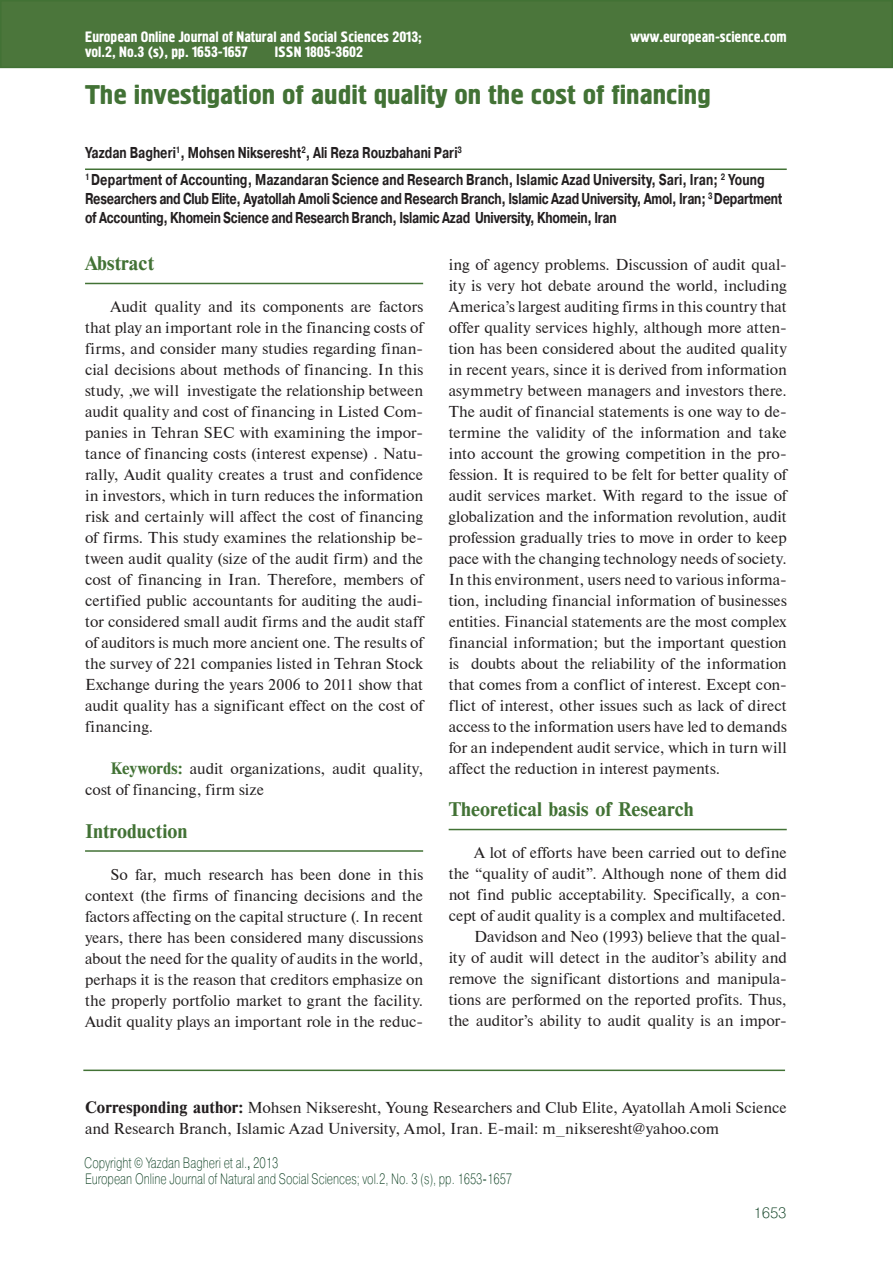
<style>
.page{position:relative;width:893px;height:1263px;background:#fff}
.page>*{position:absolute;margin:0;border:0;box-sizing:border-box;transform-origin:0 0}
.t1{font:27px "Hermes C";color:#427235;scale:1.11 1}
.t2{font:18.75px "Newton C Bold";color:#427235}
.t3{font:15.75px/21px "Newton CTT";color:#231f20;text-align:justify}
.t4{font:700 15.75px/18.9px "Pragmatica C";letter-spacing:-.02em;color:#231f20;scale:.75 1}
.t5{font:700 15.75px/27.5px "Pragmatica C";letter-spacing:.005em;color:#231f20;scale:.75 1}
.t6{font:15px/15.5px "Hermes C";color:#fff}
.t7{font:15px "Pragmatica Light C";color:#0b3e20;scale:.75 1}
.t8{font:15px "Pragmatica Light C";color:#0b3e20}
.s1{font-family:"Newton C Bold";color:#427235}
.s2{font-family:"Newton C Bold"}
.s3{font-family:"Pragmatica CTT"}
</style>
<div class="page">
<div style="left:1px;top:1px;width:891px;height:66px;background:#4b763b"></div>
<div style="left:0;top:0;width:893px;height:68px;border:2px solid #427235"></div>
<hr style="left:83px;top:1070px;width:702px;height:1px;background:#427235">
<hr style="left:85px;top:169px;width:702px;height:1px;background:#427235">
<hr style="left:85px;top:283px;width:338px;height:1px;background:#427235">
<hr style="left:85px;top:850px;width:338px;height:2px;background:#427235">
<hr style="left:449px;top:829px;width:338px;height:1px;background:#427235">
<p class="t6" style="left:275px;top:29px;width:149px;text-indent:-190px">European Online Journal of Natural and Social Sciences 2013;<br>ISSN 1805-3602</p>
<p class="t6" style="left:630px;top:30px;width:158px">www.european-science.com</p>
<p class="t6" style="left:85px;top:45px;width:164px">vol.2, No.3 (s), pp. 1653-1657</p>
<h1 class="t1" style="left:85px;top:85px;width:565px">The investigation of audit quality on the cost of financing</h1>
<p class="t5" style="left:85px;top:140px;width:907px">Yazdan Bagheri<sup>1</sup>, Mohsen Nikseresht<sup>2</sup>, Ali Reza Rouzbahani Pari<sup>3<br>1</sup> Department of Accounting, Mazandaran Science and Research Branch, Islamic Azad University, Sari, Iran; <sup>2</sup> Young</p>
<p class="t4" style="left:85px;top:191px;width:931px">Researchers and Club Elite, Ayatollah Amoli Science and Research Branch, Islamic Azad University, Amol, Iran; <sup>3</sup> Department of Accounting, Khomein Science and Research Branch, Islamic Azad University, Khomein, Iran</p>
<p class="t2" style="left:85px;top:256px;width:71px">Abstract</p>
<p class="t3" style="left:85px;top:296px;width:340px;text-indent:26px">Audit quality and its components are factors that play an important role in the financing costs of firms, and consider many studies regarding finan&shy;cial decisions about methods of financing. In this study, ,we will investigate the relationship between audit quality and cost of financing in Listed Com&shy;panies in Tehran SEC with examining the impor&shy;tance of financing costs (interest expense) . Natu&shy;rally, Audit quality creates a trust and confidence in investors, which in turn reduces the information risk and certainly will affect the cost of financing of firms. This study examines the relationship be&shy;tween audit quality (size of the audit firm) and the cost of financing in Iran. Therefore, members of certified public accountants for auditing the audi&shy;tor considered small audit firms and the audit staff of auditors is much more ancient one. The results of the survey of 221 companies listed in Tehran Stock Exchange during the years 2006 to 2011 show that audit quality has a significant effect on the cost of financing.</p>
<p class="t3" style="left:85px;top:758px;width:340px;text-indent:26px"><span class="s1">Keywords:</span> audit organizations, audit quality, cost of financing, firm size</p>
<p class="t2" style="left:85px;top:823px;width:104px">Introduction</p>
<p class="t3" style="left:85px;top:864px;width:340px;text-indent:26px">So far, much research has been done in this context (the firms of financing decisions and the factors affecting on the capital structure (. In recent years, there has been considered many discussions about the need for the quality of audits in the world, perhaps it is the reason that creditors emphasize on the properly portfolio market to grant the facility.<br>Audit quality plays an important role in the reduc-</p>
<p class="t3" style="left:449px;top:254px;width:340px">ing of agency problems. Discussion of audit qual&shy;ity is very hot debate around the world, including America’s largest auditing firms in this country that offer quality services highly, although more atten&shy;tion has been considered about the audited quality in recent years, since it is derived from information asymmetry between managers and investors there.<br>The audit of financial statements is one way to de&shy;termine the validity of the information and take into account the growing competition in the pro&shy;fession. It is required to be felt for better quality of audit services market. With regard to the issue of globalization and the information revolution, audit profession gradually tries to move in order to keep pace with the changing technology needs of society.<br>In this environment, users need to various informa&shy;tion, including financial information of businesses entities. Financial statements are the most complex financial information; but the important question is doubts about the reliability of the information that comes from a conflict of interest. Except con&shy;flict of interest, other issues such as lack of direct access to the information users have led to demands for an independent audit service, which in turn will affect the reduction in interest payments.</p>
<p class="t2" style="left:449px;top:802px;width:247px">Theoretical basis of Research</p>
<p class="t3" style="left:449px;top:842px;width:340px;text-align:right">A lot of efforts have been carried out to define<br>the “quality of audit”. Although none of them did not find public acceptability. Specifically, a con&shy;cept of audit quality is a complex and multifaceted.<br>Davidson and Neo (1993) believe that the qual-<br>ity of audit will detect in the auditor’s ability and remove the significant distortions and manipula&shy;tions are performed on the reported profits. Thus, the auditor’s ability to audit quality is an impor-</p>
<p class="t3" style="left:85px;top:1098px;width:703px"><span class="s2">Corresponding author:</span> Mohsen Nikseresht, Young Researchers and Club Elite, Ayatollah Amoli Science and Research Branch, Islamic Azad University, Amol, Iran. E-mail: m_nikseresht@yahoo.com</p>
<p class="t7" style="left:84px;top:1157px;width:261px">Copyright © Yazdan Bagheri et al.<span class="s3">,</span> 2013</p>
<p class="t7" style="left:85px;top:1173px;width:571px">European Online Journal of Natural and Social Sciences; vol.2, No. 3 (s), pp. 1653-1657</p>
<p class="t8" style="left:753px;top:1208px;width:35px">1653</p>
</div>
